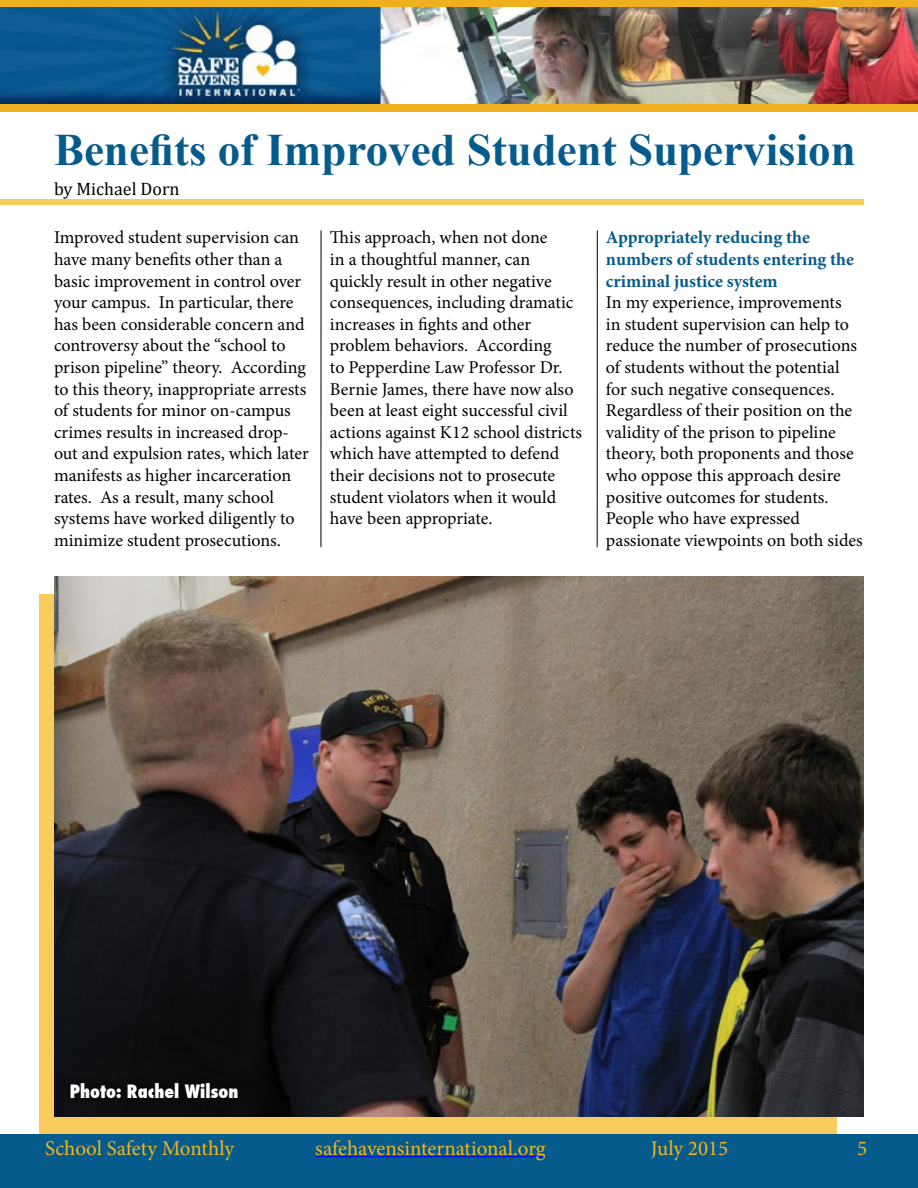
<style>
.page{position:relative;width:918px;height:1188px;background:#fff}
.page>*{position:absolute;margin:0;border:0;box-sizing:border-box;transform-origin:0 0}
.t1{font:700 45px "Times New Roman";color:#065b8d}
.t2{font:21px "Minion Pro";color:#f4b61a}
.t3{font:21px "Minion Pro";letter-spacing:-.005em;color:#f5b61a}
.t4{font:18px/21.6px "Minion Pro";letter-spacing:-.005em;color:#000}
.t5{font:700 18px/21.6px "Minion Pro";letter-spacing:-.005em;color:#065b8d}
.t6{font:800 condensed 18px "Futura";color:#fff}
.t7{font:18px "Cambria";color:#000}
</style>
<div class="page">
<div style="left:0;top:1134px;width:918px;height:54px;background:#065b8d"></div>
<div style="left:0;top:0;width:918px;height:112px;background:#eeb01f"></div>
<img style="left:0;top:8px;width:918px;height:96px">
<div style="left:40px;top:594px;width:797px;height:540px;background:#f7cb5c"></div>
<img style="left:54px;top:577px;width:810px;height:540px">
<div style="left:0;top:199px;width:864px;height:6px;background:#f7cb5c"></div>
<hr style="left:315px;top:1156px;width:231px;height:1px;background:#00f">
<hr style="left:321px;top:230px;width:1px;height:317px;background:#000">
<hr style="left:597px;top:230px;width:1px;height:317px;background:#000">
<div style="left:63px;top:1074px;width:184px;height:30px;background:#0a0a0c"></div>
<h1 class="t1" style="left:54px;top:119px;width:803px">Benefits of Improved Student Supervision</h1>
<p class="t7" style="left:54px;top:178px;width:127px">by Michael Dorn</p>
<p class="t4" style="left:54px;top:227px;width:256px">Improved student supervision can have many benefits other than a basic improvement in control over your campus. In particular, there has been considerable concern and controversy about the “school to prison pipeline” theory. According to this theory, inappropriate arrests of students for minor on-campus crimes results in increased drop&shy;out and expulsion rates, which later manifests as higher incarceration rates. As a result, many school systems have worked diligently to minimize student prosecutions.</p>
<p class="t4" style="left:330px;top:227px;width:254px">This approach, when not done<br>in a thoughtful manner, can quickly result in other negative consequences, including dramatic increases in fights and other problem behaviors. According<br>to Pepperdine Law Professor Dr.<br>Bernie James, there have now also been at least eight successful civil actions against K12 school districts which have attempted to defend their decisions not to prosecute student violators when it would have been appropriate.</p>
<p class="t5" style="left:606px;top:227px;width:250px">Appropriately reducing the numbers of students entering the criminal justice system</p>
<p class="t4" style="left:606px;top:292px;width:258px">In my experience, improvements<br>in student supervision can help to reduce the number of prosecutions of students without the potential for such negative consequences.<br>Regardless of their position on the validity of the prison to pipeline theory, both proponents and those who oppose this approach desire positive outcomes for students.<br>People who have expressed passionate viewpoints on both sides</p>
<p class="t6" style="left:70px;top:1079px;width:170px">Photo: Rachel Wilson</p>
<p class="t2" style="left:45px;top:1134px;width:190px">School Safety Monthly</p>
<p class="t3" style="left:315px;top:1134px;width:232px">safehavensinternational.org</p>
<p class="t2" style="left:651px;top:1134px;width:79px">July 2015</p>
<p class="t2" style="left:857px;top:1134px;width:12px">5</p>
</div>
